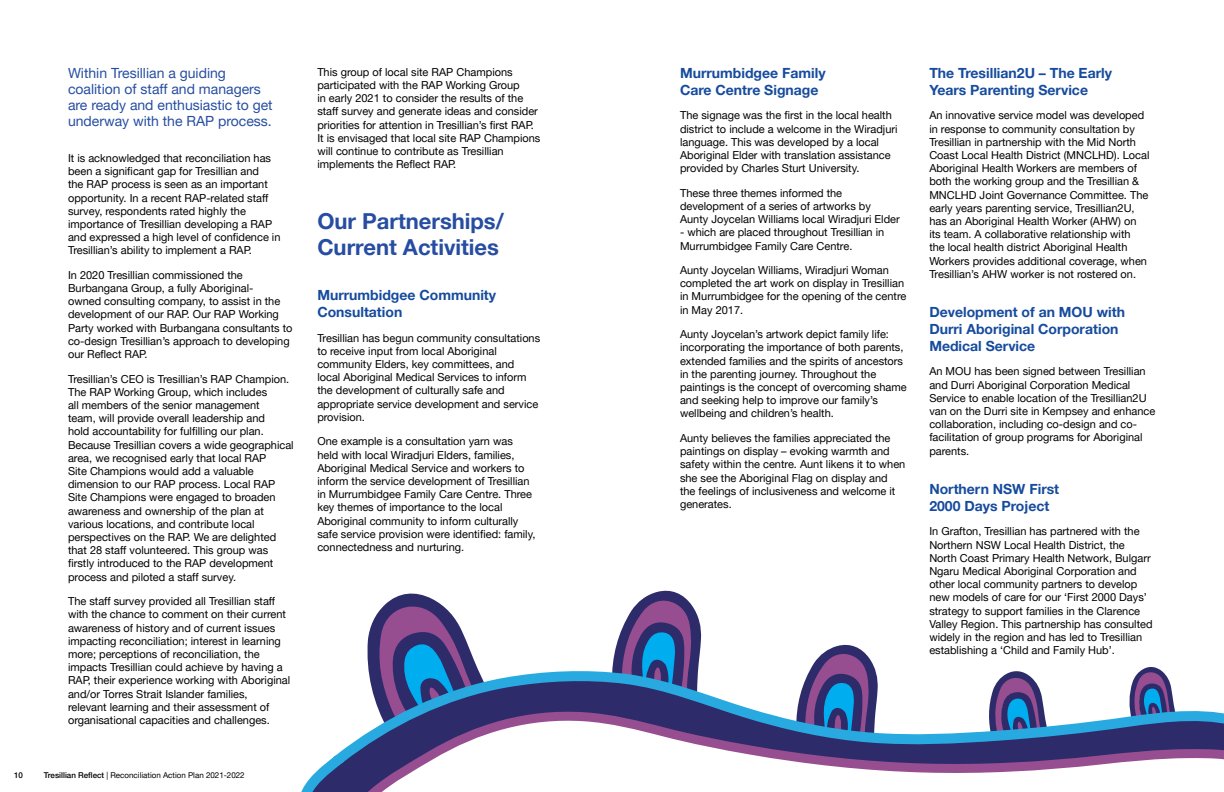
<style>
.page{position:relative;width:1224px;height:792px;background:#fff}
.page>*{position:absolute;margin:0;border:0;box-sizing:border-box;transform-origin:0 0}
.t1{font:700 22px/26.4px "Helvetica Neue LT Pro";color:#264da1}
.t2{font:700 14px/16.8px "Helvetica Neue LT Pro";color:#164b9d}
.t3{font:14px/16px "Helvetica Neue LT Pro";color:#264da1}
.t4{font:11px/13.2px "Helvetica Neue LT Pro";color:#000}
.t5{font:8px "Helvetica Neue LT Pro";color:#000}
.t6{font:500 8px "Helvetica Neue LT Pro";color:#000}
.s1{font-weight:500}
</style>
<div class="page">
<svg style="left:367px;top:593px;width:113px;height:81px"></svg>
<svg style="left:612px;top:590px;width:90px;height:84px"></svg>
<svg style="left:808px;top:644px;width:69px;height:30px"></svg>
<svg style="left:1137px;top:667px;width:28px;height:7px"></svg>
<svg style="left:1006px;top:671px;width:21px;height:3px"></svg>
<svg style="left:301px;top:674px;width:874px;height:118px"></svg>
<svg style="left:338px;top:710px;width:886px;height:82px"></svg>
<p class="t3" style="left:68px;top:65px;width:206px">Within Tresillian a guiding coalition of staff and managers are ready and enthusiastic to get underway with the RAP process.</p>
<p class="t4" style="left:68px;top:151px;width:214px">It is acknowledged that reconciliation has been a significant gap for Tresillian and<br>the RAP process is seen as an important opportunity. In a recent RAP-related staff survey, respondents rated highly the importance of Tresillian developing a RAP and expressed a high level of confidence in Tresillian’s ability to implement a RAP.</p>
<p class="t4" style="left:68px;top:268px;width:226px">In 2020 Tresillian commissioned the Burbangana Group, a fully Aboriginal-<br>owned consulting company, to assist in the development of our RAP. Our RAP Working Party worked with Burbangana consultants to co-design Tresillian’s approach to developing our Reflect RAP.</p>
<p class="t4" style="left:68px;top:372px;width:227px">Tresillian’s CEO is Tresillian’s RAP Champion.<br>The RAP Working Group, which includes<br>all members of the senior management<br>team, will provide overall leadership and<br>hold accountability for fulfilling our plan.<br>Because Tresillian covers a wide geographical area, we recognised early that local RAP<br>Site Champions would add a valuable dimension to our RAP process. Local RAP Site Champions were engaged to broaden awareness and ownership of the plan at various locations, and contribute local perspectives on the RAP. We are delighted that 28 staff volunteered. This group was firstly introduced to the RAP development process and piloted a staff survey.</p>
<p class="t4" style="left:68px;top:594px;width:224px">The staff survey provided all Tresillian staff with the chance to comment on their current awareness of history and of current issues impacting reconciliation; interest in learning more; perceptions of reconciliation, the impacts Tresillian could achieve by having a RAP, their experience working with Aboriginal and/or Torres Strait Islander families,<br>relevant learning and their assessment of organisational capacities and challenges.</p>
<p class="t6" style="left:14px;top:770px;width:10px">10</p>
<p class="t5" style="left:44px;top:770px;width:202px"><span class="s1">Tresillian Reflect</span> | Reconciliation Action Plan 2021-2022</p>
<p class="t4" style="left:317px;top:65px;width:225px">This group of local site RAP Champions participated with the RAP Working Group<br>in early 2021 to consider the results of the staff survey and generate ideas and consider priorities for attention in Tresillian’s first RAP.<br>It is envisaged that local site RAP Champions will continue to contribute as Tresillian implements the Reflect RAP.</p>
<h1 class="t1" style="left:317px;top:207px;width:188px">Our Partnerships/<br>Current Activities</h1>
<p class="t2" style="left:317px;top:287px;width:180px">Murrumbidgee Community<br>Consultation</p>
<p class="t4" style="left:317px;top:331px;width:224px">Tresillian has begun community consultations to receive input from local Aboriginal community Elders, key committees, and<br>local Aboriginal Medical Services to inform the development of culturally safe and appropriate service development and service provision.</p>
<p class="t4" style="left:317px;top:435px;width:220px">One example is a consultation yarn was held with local Wiradjuri Elders, families, Aboriginal Medical Service and workers to inform the service development of Tresillian in Murrumbidgee Family Care Centre. Three key themes of importance to the local Aboriginal community to inform culturally safe service provision were identified: family, connectedness and nurturing.</p>
<p class="t2" style="left:680px;top:64px;width:147px">Murrumbidgee Family<br>Care Centre Signage</p>
<p class="t4" style="left:680px;top:109px;width:219px">The signage was the first in the local health district to include a welcome in the Wiradjuri language. This was developed by a local Aboriginal Elder with translation assistance provided by Charles Sturt University.</p>
<p class="t4" style="left:680px;top:186px;width:221px">These three themes informed the development of a series of artworks by<br>Aunty Joycelan Williams local Wiradjuri Elder</p>
<p class="t4" style="left:680px;top:226px;width:206px">- which are placed throughout Tresillian in<br>Murrumbidgee Family Care Centre.</p>
<p class="t4" style="left:680px;top:263px;width:228px">Aunty Joycelan Williams, Wiradjuri Woman completed the art work on display in Tresillian in Murrumbidgee for the opening of the centre in May 2017.</p>
<p class="t4" style="left:680px;top:327px;width:228px">Aunty Joycelan’s artwork depict family life: incorporating the importance of both parents, extended families and the spirits of ancestors in the parenting journey. Throughout the paintings is the concept of overcoming shame and seeking help to improve our family’s wellbeing and children’s health.</p>
<p class="t4" style="left:680px;top:431px;width:227px">Aunty believes the families appreciated the paintings on display – evoking warmth and safety within the centre. Aunt likens it to when she see the Aboriginal Flag on display and the feelings of inclusiveness and welcome it generates.</p>
<p class="t2" style="left:929px;top:64px;width:184px">The Tresillian2U – The Early<br>Years Parenting Service</p>
<p class="t4" style="left:929px;top:109px;width:222px">An innovative service model was developed in response to community consultation by Tresillian in partnership with the Mid North Coast Local Health District (MNCLHD). Local Aboriginal Health Workers are members of both the working group and the Tresillian &amp; MNCLHD Joint Governance Committee. The early years parenting service, Tresillian2U, has an Aboriginal Health Worker (AHW) on its team. A collaborative relationship with<br>the local health district Aboriginal Health Workers provides additional coverage, when Tresillian’s AHW worker is not rostered on.</p>
<p class="t2" style="left:929px;top:304px;width:197px">Development of an MOU with<br>Durri Aboriginal Corporation<br>Medical Service</p>
<p class="t4" style="left:929px;top:365px;width:227px">An MOU has been signed between Tresillian and Durri Aboriginal Corporation Medical Service to enable location of the Tresillian2U van on the Durri site in Kempsey and enhance collaboration, including co-design and co&shy;facilitation of group programs for Aboriginal parents.</p>
<p class="t2" style="left:929px;top:480px;width:131px">Northern NSW First<br>2000 Days Project</p>
<p class="t4" style="left:929px;top:525px;width:225px">In Grafton, Tresillian has partnered with the Northern NSW Local Health District, the North Coast Primary Health Network, Bulgarr Ngaru Medical Aboriginal Corporation and other local community partners to develop new models of care for our ‘First 2000 Days’ strategy to support families in the Clarence Valley Region. This partnership has consulted widely in the region and has led to Tresillian establishing a ‘Child and Family Hub’.</p>
</div>
